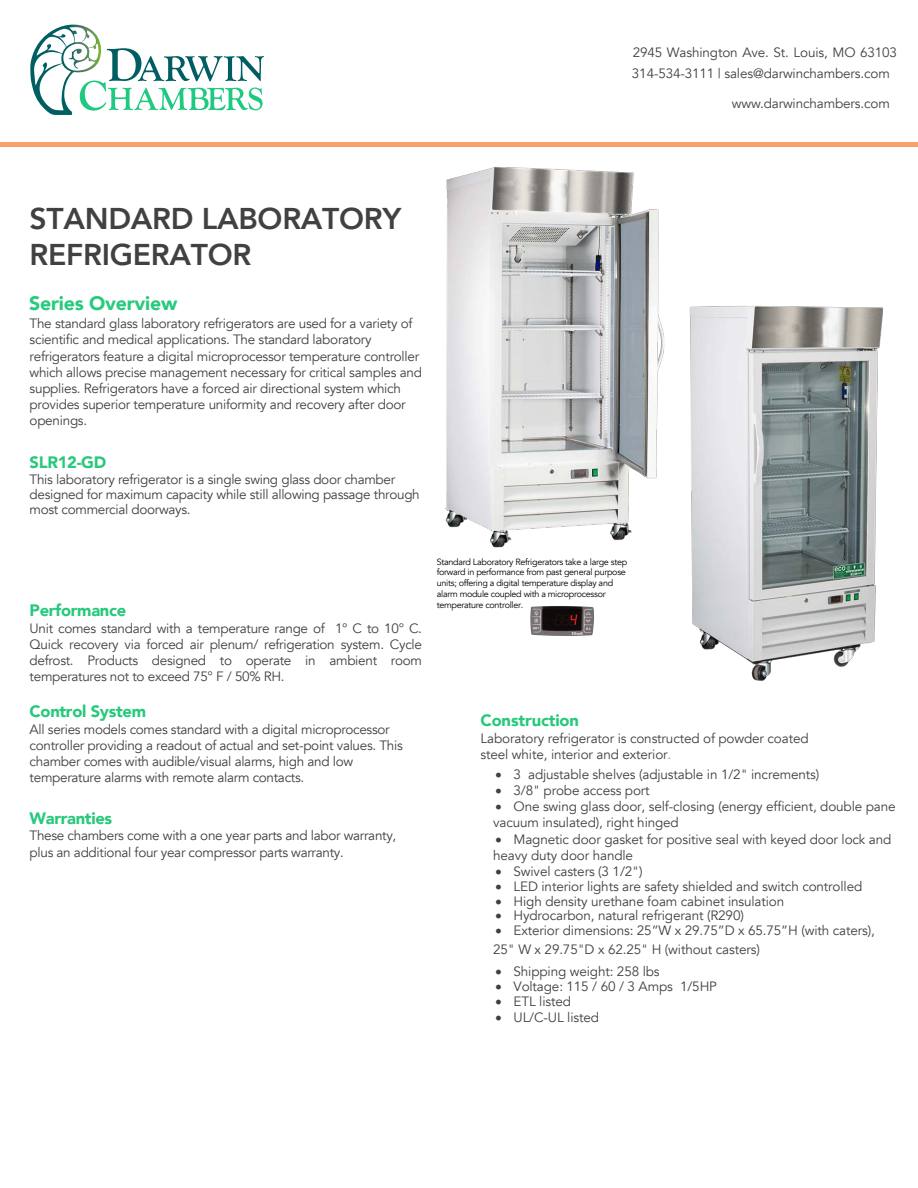
<style>
.page{position:relative;width:918px;height:1188px;background:#fff}
.page>*{position:absolute;margin:0;border:0;box-sizing:border-box;transform-origin:0 0}
.t1{font:800 30px/36px "Avenir";letter-spacing:-.01em;color:#414042}
.t2{font:900 19.5px "Avenir";letter-spacing:-.01em;color:#28ca7d}
.t3{font:900 16.5px "Avenir";letter-spacing:-.02em;color:#28c97c}
.t4{font:13.5px/16.2px "Avenir";letter-spacing:-.01em;color:#404042}
.t5{font:13.5px/16.2px "Avenir";letter-spacing:-.02em;color:#414042}
.t6{font:9px/10.8px "Avenir";letter-spacing:-.035em;color:#000}
.s1{color:#28c97c}
</style>
<div class="page">
<div style="left:0;top:142px;width:918px;height:5px;background:#f89f6c"></div>
<svg style="left:30px;top:25px;width:234px;height:90px"></svg>
<img style="left:689px;top:305px;width:194px;height:376px">
<img style="left:445px;top:166px;width:220px;height:382px">
<img style="left:530px;top:606px;width:64px;height:30px">
<p class="t5" style="left:632px;top:42px;width:267px;line-height:21px">2945 Washington Ave. St. Louis, MO 63103<br>314-534-3111 | sales@darwinchambers.com</p>
<p class="t5" style="left:732px;top:95px;width:159px">www.darwinchambers.com</p>
<h1 class="t1" style="left:30px;top:200px;width:373px">STANDARD LABORATORY<br>REFRIGERATOR</h1>
<h2 class="t2" style="left:29px;top:287px;width:150px">Series Overview</h2>
<p class="t5" style="left:30px;top:316px;width:394px">The standard glass laboratory refrigerators are used for a variety of scientific and medical applications. The standard laboratory refrigerators feature a digital microprocessor temperature controller which allows precise management necessary for critical samples and supplies. Refrigerators have a forced air directional system which provides superior temperature uniformity and recovery after door openings.</p>
<p class="t3" style="left:30px;top:448px;width:78px">SLR12-GD</p>
<p class="t4" style="left:30px;top:473px;width:392px;line-height:14.5px">This laboratory refrigerator is a single swing glass door chamber designed for maximum capacity while still allowing passage through most commercial doorways.</p>
<p class="t3" style="left:30px;top:596px;width:98px">Performance</p>
<p class="t4" style="left:30px;top:620px;width:394px;text-align:justify">Unit comes standard with a temperature range of 1° C to 10° C.<br>Quick recovery via forced air plenum/ refrigeration system. Cycle defrost. Products designed to operate in ambient room temperatures not to exceed 75° F / 50% RH.</p>
<p class="t3" style="left:30px;top:697px;width:118px">Control System</p>
<p class="t4" style="left:30px;top:721px;width:375px">All series models comes standard with a digital microprocessor controller providing a readout of actual and set-point values. This chamber comes with audible/visual alarms, high and low temperature alarms with remote alarm contacts.</p>
<p class="t3" style="left:30px;top:804px;width:84px">Warranties</p>
<p class="t4" style="left:30px;top:828px;width:368px">These chambers come with a one year parts and labor warranty, plus an additional four year compressor parts warranty.</p>
<p class="t6" style="left:437px;top:556px;width:192px">Standard Laboratory Refrigerators take a large step forward in performance from past general purpose units; offering a digital temperature display and alarm module coupled with a microprocessor temperature controller.</p>
<p class="t3" style="left:481px;top:706px;width:100px">Construction</p>
<p class="t4" style="left:481px;top:730px;width:330px">Laboratory refrigerator is constructed of powder coated steel white, interior and exterior<span class="s1">.</span></p>
<p class="t4" style="left:496px;top:766px;width:325px">• 3 adjustable shelves (adjustable in 1/2" increments)</p>
<p class="t4" style="left:496px;top:782px;width:156px">• 3/8" probe access port</p>
<p class="t4" style="left:493px;top:799px;width:404px">• One swing glass door, self-closing (energy efficient, double pane vacuum insulated), right hinged</p>
<p class="t4" style="left:493px;top:831px;width:400px">• Magnetic door gasket for positive seal with keyed door lock and heavy duty door handle</p>
<p class="t4" style="left:496px;top:863px;width:149px">• Swivel casters (3 1/2")</p>
<p class="t4" style="left:496px;top:878px;width:368px">• LED interior lights are safety shielded and switch controlled</p>
<p class="t4" style="left:496px;top:893px;width:290px">• High density urethane foam cabinet insulation</p>
<p class="t4" style="left:496px;top:908px;width:250px">• Hydrocarbon, natural refrigerant (R290)</p>
<p class="t4" style="left:493px;top:921px;width:383px;line-height:19px">• Exterior dimensions: 25”W x 29.75”D x 65.75”H (with caters),<br>25" W x 29.75"D x 62.25" H (without casters)</p>
<p class="t4" style="left:496px;top:964px;width:166px">• Shipping weight: 258 lbs</p>
<p class="t4" style="left:496px;top:979px;width:223px">• Voltage: 115 / 60 / 3 Amps 1/5HP</p>
<p class="t4" style="left:496px;top:993px;width:77px">• ETL listed</p>
<p class="t4" style="left:496px;top:1010px;width:105px">• UL/C-UL listed</p>
</div>
